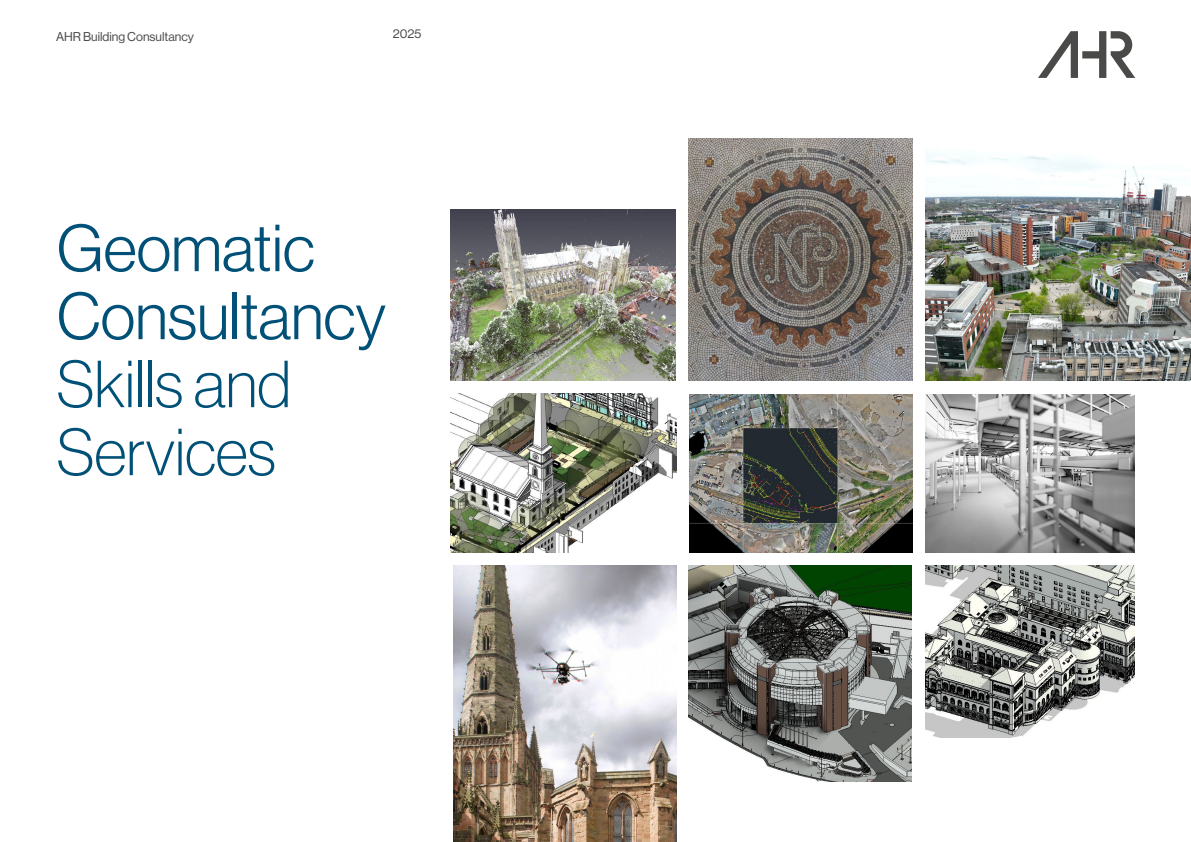
<style>
.page{position:relative;width:1191px;height:842px;background:#fff}
.page>*{position:absolute;margin:0;border:0;box-sizing:border-box;transform-origin:0 0}
.t1{font:65px/68px "N Haas Grotesk DS Pro 45 Lt";color:#005077}
.t2{font:65px/68px "N Haas Grotesk DS Pro 35 X Lt";color:#005077}
.t3{font:12.5px "N Haas Grotesk DS Pro 55 Rg";color:#4a4a49}
</style>
<div class="page">
<img style="left:925px;top:152px;width:266px;height:228px">
<img style="left:689px;top:394px;width:223px;height:159px">
<img style="left:925px;top:394px;width:209px;height:158px">
<img style="left:454px;top:565px;width:222px;height:277px">
<img style="left:450px;top:394px;width:226px;height:159px">
<img style="left:450px;top:209px;width:225px;height:172px">
<img style="left:925px;top:566px;width:209px;height:171px">
<img style="left:688px;top:566px;width:223px;height:216px">
<img style="left:688px;top:139px;width:224px;height:241px">
<svg style="left:1038px;top:31px;width:97px;height:47px"></svg>
<p class="t3" style="left:56px;top:29px;width:139px">AHR Building Consultancy</p>
<p class="t3" style="left:393px;top:27px;width:30px">2025</p>
<h1 class="t1" style="left:57px;top:214px;width:331px">Geomatic<br>Consultancy</h1>
<h1 class="t2" style="left:57px;top:350px;width:236px">Skills and<br>Services</h1>
</div>
